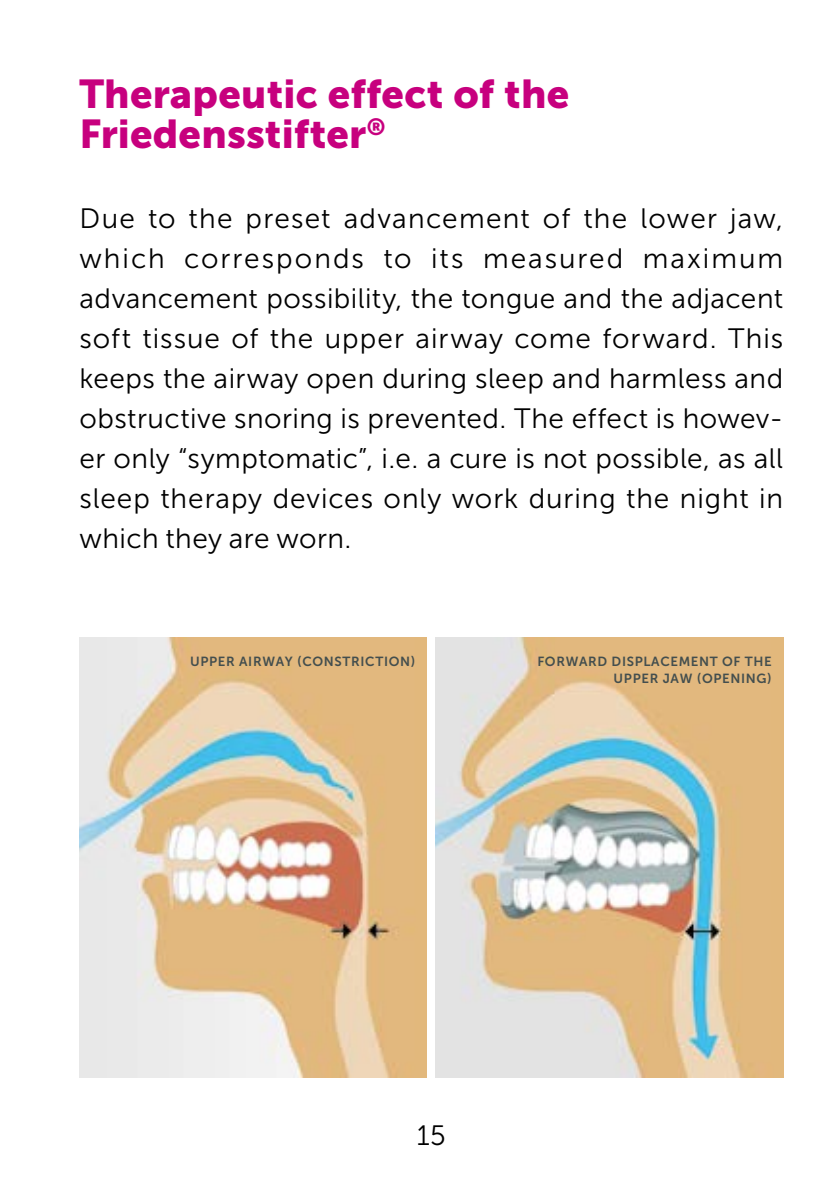
<style>
.page{position:relative;width:840px;height:1191px;background:#fff}
.page>*{position:absolute;margin:0;border:0;box-sizing:border-box;transform-origin:0 0}
.t1{font:40px/40px "Museo Sans 900";letter-spacing:.005em;color:#c7007e}
.t2{font:28px/40px "Museo Sans 300";letter-spacing:.03em;color:#000;text-align:justify}
.t3{font:13.2px/17.6px "Museo Sans 700";letter-spacing:.05em;color:#434e4e;text-align:right}
</style>
<div class="page">
<img style="left:435px;top:637px;width:347px;height:440px">
<img style="left:79px;top:637px;width:347px;height:440px">
<h1 class="t1" style="left:79px;top:74px;width:491px">Therapeutic effect of the<br>Friedensstifter<sup>®</sup></h1>
<p class="t2" style="left:79px;top:199px;width:705px">Due to the preset advancement of the lower jaw, which corresponds to its measured maximum advancement possibility, the tongue and the adjacent soft tissue of the upper airway come forward. This keeps the airway open during sleep and harmless and obstructive snoring is prevented. The effect is howev&shy;er only “symptomatic”, i.e. a cure is not possible, as all sleep therapy devices only work during the night in which they are worn.</p>
<p class="t3" style="left:190px;top:652px;width:227px">UPPER AIRWAY (CONSTRICTION)</p>
<p class="t3" style="left:537px;top:652px;width:236px">FORWARD DISPLACEMENT OF THE<br>UPPER JAW (OPENING)</p>
<p class="t2" style="left:417px;top:1115px;width:30px">15</p>
</div>
